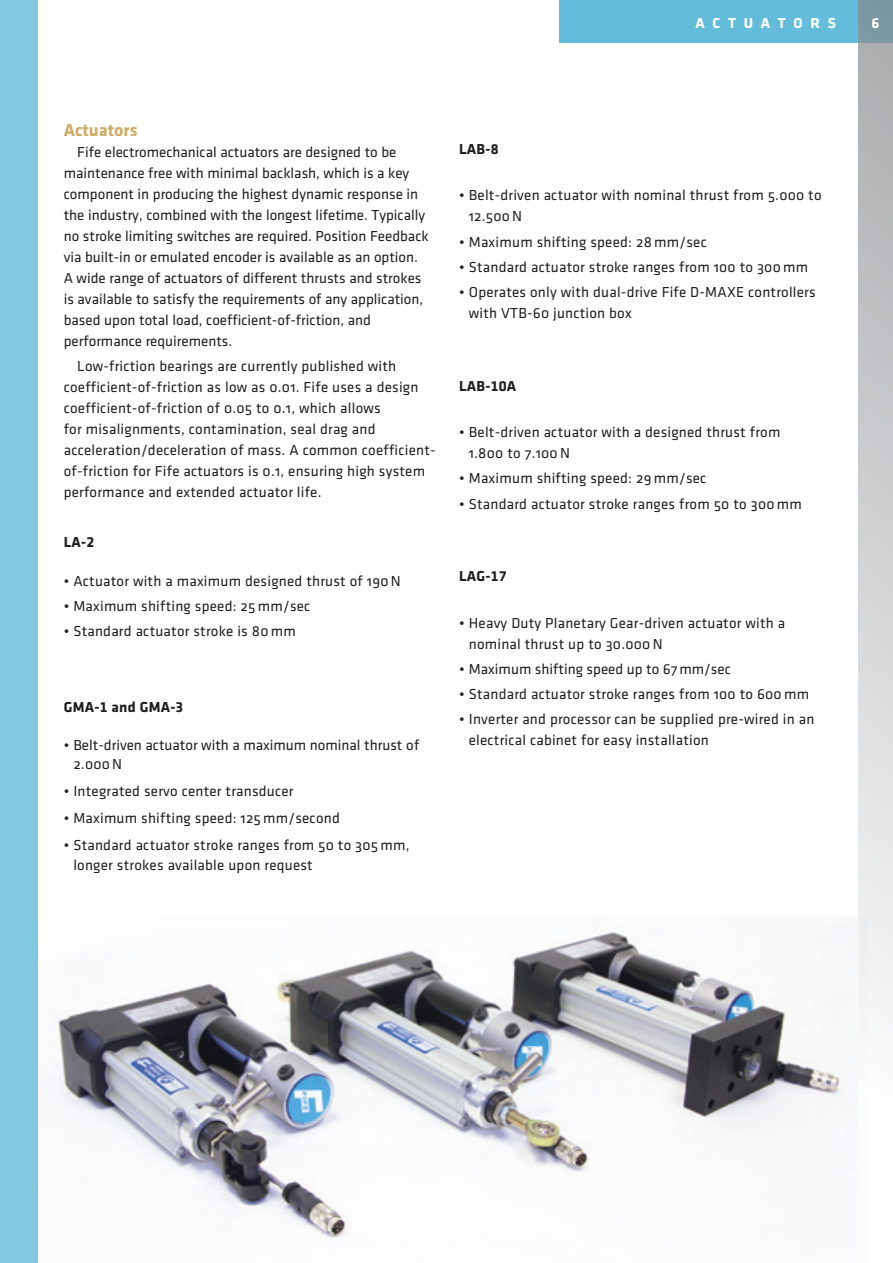
<style>
.page{position:relative;width:893px;height:1263px;background:#fff}
.page>*{position:absolute;margin:0;border:0;box-sizing:border-box;transform-origin:0 0}
.t1{font:700 18px "Klavika";color:#cfad66}
.t2{font:15px/21px "Klavika Regular OSF";letter-spacing:.015em;color:#231f20}
.t3{font:700 15px "Klavika";letter-spacing:.015em;color:#231f20}
.t4{font:700 15px "Klavika";letter-spacing:.515em;color:#fff}
</style>
<div class="page">
<div style="left:559px;top:0;width:334px;height:43px;background:#63bcd9"></div>
<img style="left:48px;top:916px;width:811px;height:322px">
<div style="left:0;top:0;width:38px;height:1263px;background:#82c9e0"></div>
<svg style="left:859px;top:0;width:34px;height:1023px;background:#ccced0"></svg>
<p class="t4" style="left:695px;top:14px;width:142px">ACTUATORS</p>
<p class="t4" style="left:872px;top:14px;width:9px">6</p>
<p class="t1" style="left:64px;top:120px;width:75px">Actuators</p>
<p class="t2" style="left:64px;top:142px;width:366px;text-indent:14px">Fife electromechanical actuators are designed to be maintenance free with minimal backlash, which is a key component in producing the highest dynamic response in the industry, combined with the longest lifetime. Typically no stroke limiting switches are required. Position Feedback via built-in or emulated encoder is available as an option.<br>A wide range of actuators of different thrusts and strokes is available to satisfy the requirements of any application, based upon total load, coefficient-of-friction, and performance requirements.</p>
<p class="t2" style="left:64px;top:356px;width:373px;text-indent:14px">Low-friction bearings are currently published with coefficient-of-friction as low as 0.01. Fife uses a design coefficient-of-friction of 0.05 to 0.1, which allows<br>for misalignments, contamination, seal drag and acceleration/deceleration of mass. A common coefficient&shy;of-friction for Fife actuators is 0.1, ensuring high system performance and extended actuator life.</p>
<p class="t3" style="left:64px;top:533px;width:32px">LA-2</p>
<p class="t2" style="left:64px;top:570px;width:338px">• Actuator with a maximum designed thrust of 190N</p>
<p class="t2" style="left:64px;top:595px;width:248px">• Maximum shifting speed: 25 mm/sec</p>
<p class="t2" style="left:64px;top:621px;width:234px">• Standard actuator stroke is 80 mm</p>
<p class="t3" style="left:64px;top:699px;width:121px">GMA-1 and GMA-3</p>
<p class="t2" style="left:73px;top:735px;width:347px;line-height:19.5px;text-indent:-10px">• Belt-driven actuator with a maximum nominal thrust of<br>2.000N</p>
<p class="t2" style="left:64px;top:781px;width:231px">• Integrated servo center transducer</p>
<p class="t2" style="left:64px;top:808px;width:278px">• Maximum shifting speed: 125 mm/second</p>
<p class="t2" style="left:73px;top:836px;width:338px;line-height:19.5px;text-indent:-10px">• Standard actuator stroke ranges from 50 to 305 mm, longer strokes available upon request</p>
<p class="t3" style="left:459px;top:141px;width:41px">LAB-8</p>
<p class="t2" style="left:469px;top:185px;width:354px;text-indent:-10px">• Belt-driven actuator with nominal thrust from 5.000 to<br>12.500N</p>
<p class="t2" style="left:459px;top:231px;width:249px">• Maximum shifting speed: 28 mm/sec</p>
<p class="t2" style="left:459px;top:256px;width:350px">• Standard actuator stroke ranges from 100 to 300 mm</p>
<p class="t2" style="left:469px;top:282px;width:348px;text-indent:-10px">• Operates only with dual-drive Fife D-MAXE controllers with VTB-60 junction box</p>
<p class="t3" style="left:459px;top:378px;width:59px">LAB-10A</p>
<p class="t2" style="left:469px;top:422px;width:313px;text-indent:-10px">• Belt-driven actuator with a designed thrust from<br>1.800 to 7.100N</p>
<p class="t2" style="left:459px;top:468px;width:249px">• Maximum shifting speed: 29 mm/sec</p>
<p class="t2" style="left:459px;top:493px;width:344px">• Standard actuator stroke ranges from 50 to 300 mm</p>
<p class="t3" style="left:459px;top:568px;width:49px">LAG-17</p>
<p class="t2" style="left:469px;top:612px;width:318px;text-indent:-10px">• Heavy Duty Planetary Gear-driven actuator with a nominal thrust up to 30.000N</p>
<p class="t2" style="left:459px;top:659px;width:273px">• Maximum shifting speed up to 67mm/sec</p>
<p class="t2" style="left:459px;top:684px;width:351px">• Standard actuator stroke ranges from 100 to 600 mm</p>
<p class="t2" style="left:469px;top:709px;width:347px;text-indent:-10px">• Inverter and processor can be supplied pre-wired in an electrical cabinet for easy installation</p>
</div>
